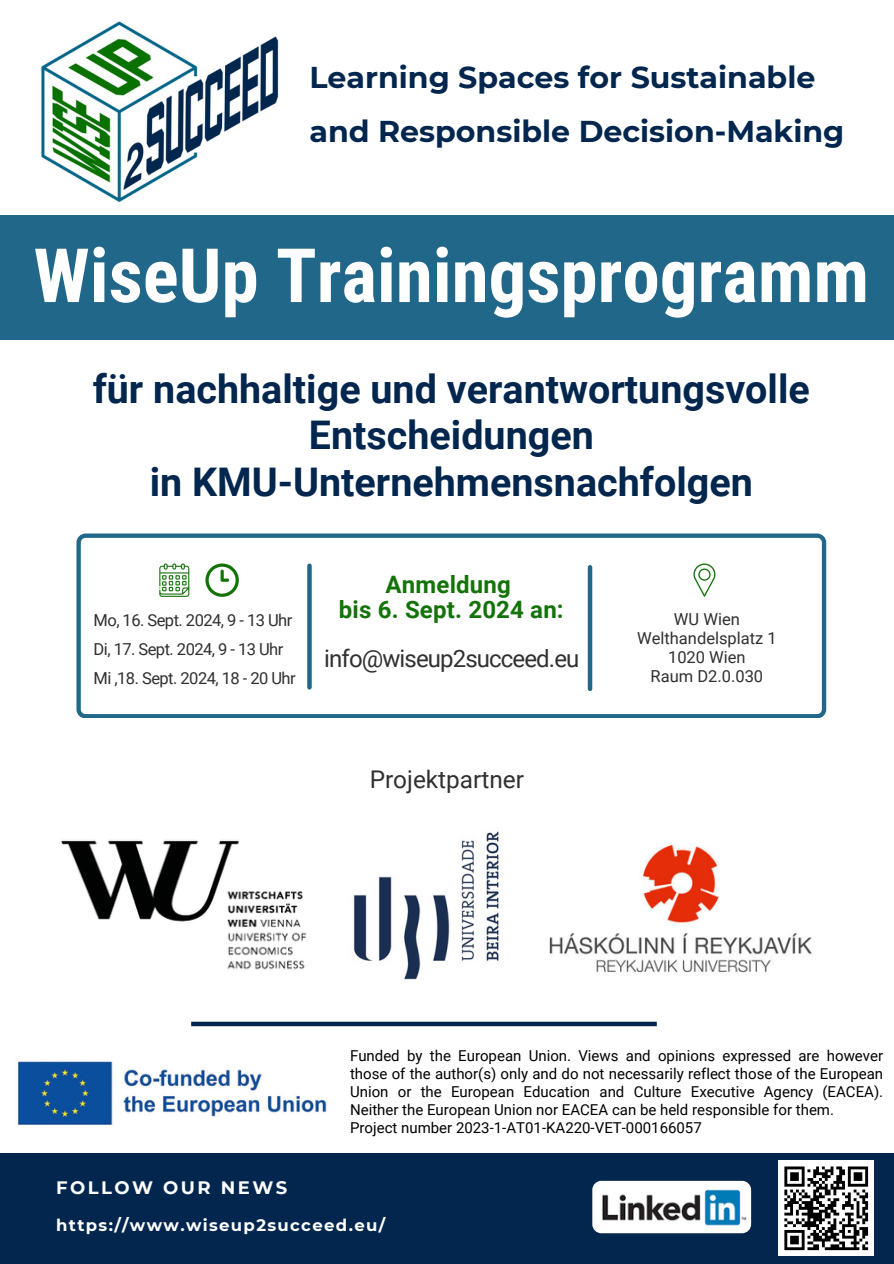
<style>
.page{position:relative;width:894px;height:1264px;background:#fff}
.page>*{position:absolute;margin:0;border:0;box-sizing:border-box;transform-origin:0 0}
.t1{font:700 75px "Roboto Condensed";color:#fff}
.t2{font:700 39.45px/46.2px "Roboto";color:#02264d;text-align:center}
.t3{font:700 30px/54px "Montserrat";color:#02264d}
.t4{font:24.3px "Roboto";color:#303030}
.t5{font:700 24px/24.8px "Roboto";letter-spacing:.01em;color:#137309;text-align:center}
.t6{font:24px "Roboto";letter-spacing:-.035em;color:#303030}
.t7{font:700 18px "Montserrat";letter-spacing:.14em;color:#fff}
.t8{font:16.5px "Roboto";letter-spacing:-.03em;color:#303030}
.t9{font:16.5px "Roboto";color:#303030}
.t10{font:700 16.5px "Montserrat";letter-spacing:.08em;color:#fff}
.t11{font:15px/18px "Roboto";color:#000;text-align:justify}
</style>
<div class="page">
<div style="left:0;top:1152px;width:893px;height:111px;background:#02264d"></div>
<svg style="left:76px;top:533px;width:750px;height:185px"></svg>
<svg style="left:307px;top:565px;width:4px;height:122px"></svg>
<div style="left:587px;top:567px;width:5px;height:122px;background:#216789"></div>
<img style="left:41px;top:21px;width:238px;height:181px">
<img style="left:353px;top:831px;width:146px;height:149px">
<img style="left:61px;top:840px;width:246px;height:130px">
<img style="left:549px;top:843px;width:263px;height:130px">
<div style="left:0;top:215px;width:893px;height:124px;background:#216789"></div>
<img style="left:17px;top:1061px;width:310px;height:65px">
<div style="left:191px;top:1021px;width:465px;height:5px;background:#02264d"></div>
<img style="left:592px;top:1180px;width:158px;height:53px;border-radius:9px">
<svg style="left:205px;top:563px;width:34px;height:34px"></svg>
<div style="left:778px;top:1160px;width:95px;height:95px;background:#fff"></div>
<svg style="left:784px;top:1166px;width:85px;height:85px"></svg>
<svg style="left:159px;top:563px;width:30px;height:34px"></svg>
<svg style="left:693px;top:563px;width:22px;height:34px"></svg>
<p class="t3" style="left:309px;top:51px;width:536px">Learning Spaces for Sustainable and Responsible Decision-Making</p>
<p class="t1" style="left:34px;top:232px;width:836px">WiseUp Trainingsprogramm</p>
<p class="t2" style="left:93px;top:367px;width:718px">für nachhaltige und verantwortungsvolle<br>Entscheidungen<br>in KMU-Unternehmensnachfolgen</p>
<h5 class="t8" style="left:94px;top:610px;width:200px">Mo, 16. Sept. 2024, 9 - 13 Uhr</h5>
<p class="t8" style="left:94px;top:639px;width:191px">Di, 17. Sept. 2024, 9 - 13 Uhr</p>
<p class="t8" style="left:94px;top:669px;width:203px">Mi ,18. Sept. 2024, 18 - 20 Uhr</p>
<p class="t5" style="left:339px;top:572px;width:226px">Anmeldung<br>bis 6. Sept. 2024 an:</p>
<h4 class="t6" style="left:324px;top:645px;width:256px">info@wiseup2succeed.eu</h4>
<p class="t4" style="left:369px;top:765px;width:156px">Projektpartner</p>
<p class="t8" style="left:673px;top:609px;width:67px">WU Wien</p>
<p class="t9" style="left:637px;top:628px;width:141px">Welthandelsplatz 1</p>
<p class="t9" style="left:668px;top:647px;width:79px">1020 Wien</p>
<h5 class="t9" style="left:650px;top:666px;width:114px">Raum D2.0.030</h5>
<p class="t7" style="left:56px;top:1176px;width:233px">FOLLOW OUR NEWS</p>
<p class="t11" style="left:350px;top:1046px;width:534px">Funded by the European Union. Views and opinions expressed are however those of the author(s) only and do not necessarily reflect those of the European Union or the European Education and Culture Executive Agency (EACEA).<br>Neither the European Union nor EACEA can be held responsible for them.</p>
<p class="t11" style="left:350px;top:1118px;width:353px">Project number 2023-1-AT01-KA220-VET-000166057</p>
<p class="t10" style="left:56px;top:1214px;width:330px">https://www.wiseup2succeed.eu/</p>
</div>
